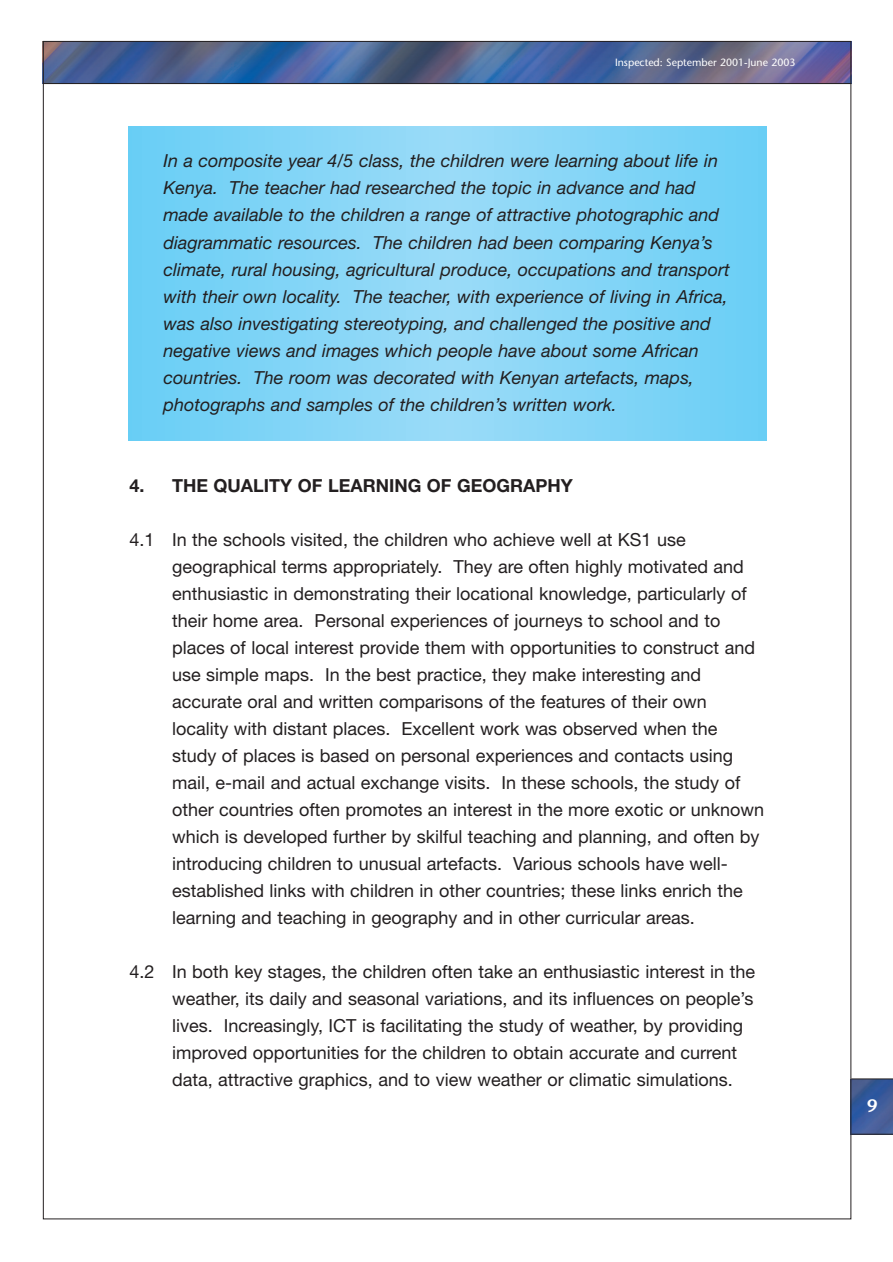
<style>
.page{position:relative;width:893px;height:1262px;background:#fff}
.page>*{position:absolute;margin:0;border:0;box-sizing:border-box;transform-origin:0 0}
.t1{font:18px/27px "Helvetica Neue";color:#231f20}
.t2{font:italic 18px/27px "Helvetica Neue";color:#231f20}
.t3{font:700 18px "Helvetica Neue";color:#231f20}
.t4{font:600 18px "Stone Sans";color:#fff}
.t5{font:10.5px "Stone Sans";color:#fff}
</style>
<div class="page">
<svg style="left:128px;top:126px;width:638px;height:314px;background:#81d4f6"></svg>
<img style="left:45px;top:43px;width:804px;height:40px">
<img style="left:851px;top:1079px;width:41px;height:54px">
<hr style="left:43px;top:83px;width:808px;height:1px;background:#231f20">
<hr style="left:851px;top:1133px;width:41px;height:1px;background:#231f20">
<hr style="left:851px;top:1078px;width:41px;height:1px;background:#231f20">
<p class="t5" style="left:615px;top:58px;width:182px">Inspected: September 2001-June 2003</p>
<p class="t2" style="left:163px;top:149px;width:567px">In a composite year 4/5 class, the children were learning about life in Kenya. The teacher had researched the topic in advance and had made available to the children a range of attractive photographic and diagrammatic resources. The children had been comparing Kenya’s climate, rural housing, agricultural produce, occupations and transport with their own locality. The teacher, with experience of living in Africa, was also investigating stereotyping, and challenged the positive and negative views and images which people have about some African countries. The room was decorated with Kenyan artefacts, maps, photographs and samples of the children’s written work.</p>
<p class="t3" style="left:129px;top:479px;width:444px">4. THE QUALITY OF LEARNING OF GEOGRAPHY</p>
<p class="t1" style="left:172px;top:527px;width:593px;text-indent:-43px">4.1 In the schools visited, the children who achieve well at KS1 use geographical terms appropriately. They are often highly motivated and enthusiastic in demonstrating their locational knowledge, particularly of their home area. Personal experiences of journeys to school and to places of local interest provide them with opportunities to construct and use simple maps. In the best practice, they make interesting and accurate oral and written comparisons of the features of their own locality with distant places. Excellent work was observed when the study of places is based on personal experiences and contacts using mail, e-mail and actual exchange visits. In these schools, the study of other countries often promotes an interest in the more exotic or unknown which is developed further by skilful teaching and planning, and often by introducing children to unusual artefacts. Various schools have well&shy;established links with children in other countries; these links enrich the learning and teaching in geography and in other curricular areas.</p>
<p class="t1" style="left:172px;top:959px;width:584px;text-indent:-43px">4.2 In both key stages, the children often take an enthusiastic interest in the weather, its daily and seasonal variations, and its influences on people’s lives. Increasingly, ICT is facilitating the study of weather, by providing improved opportunities for the children to obtain accurate and current data, attractive graphics, and to view weather or climatic simulations.</p>
<p class="t4" style="left:867px;top:1099px;width:12px">9</p>
</div>
